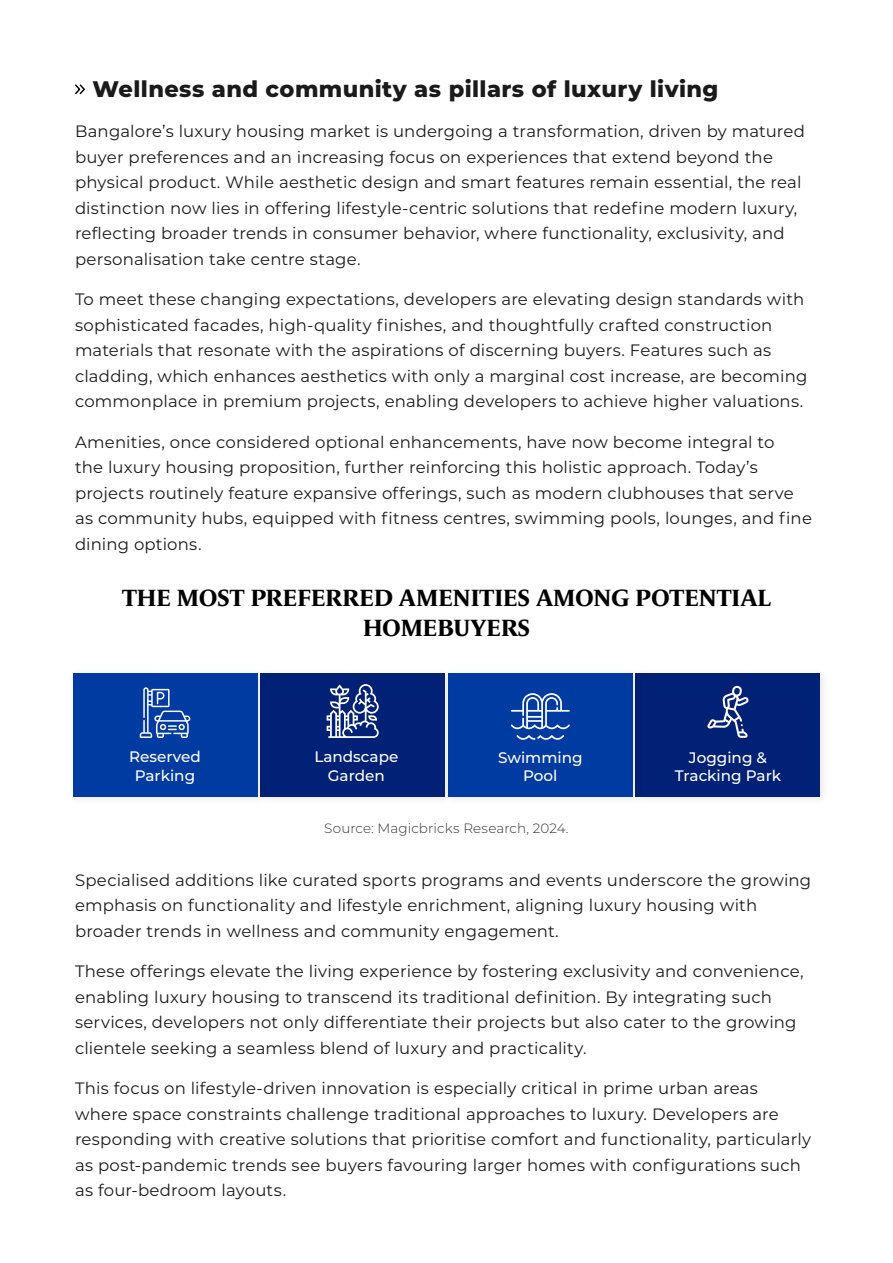
<style>
.page{position:relative;width:893px;height:1263px;background:#fff}
.page>*{position:absolute;margin:0;border:0;box-sizing:border-box;transform-origin:0 0}
.t1{font:700 24px/30px "Le Monde Journal Std";color:#000;text-align:center}
.t2{font:800 22.5px "Montserrat";letter-spacing:.02em;color:#1a1a1a}
.t3{font:16.5px/25.5px "Montserrat";letter-spacing:.01em;color:#1a1a1a}
.t4{font:500 15.15px/18.3px "Montserrat";color:#fff;text-align:center}
.t5{font:300 13.5px "Montserrat";letter-spacing:.005em;color:#333}
</style>
<div class="page">
<div style="left:630px;top:667px;width:201px;height:139px;background:#fafafa"></div>
<div style="left:635px;top:673px;width:185px;height:124px;background:#002175"></div>
<svg style="left:707px;top:686px;width:42px;height:52px"></svg>
<div style="left:255px;top:667px;width:200px;height:139px;background:#fafafa"></div>
<div style="left:260px;top:673px;width:185px;height:124px;background:#002175"></div>
<svg style="left:327px;top:684px;width:52px;height:54px"></svg>
<div style="left:67px;top:667px;width:201px;height:139px;background:#000;opacity:.09"></div>
<div style="left:73px;top:673px;width:184px;height:124px;background:#003ba2"></div>
<svg style="left:140px;top:687px;width:50px;height:51px"></svg>
<div style="left:443px;top:667px;width:200px;height:139px;background:#000;opacity:.09"></div>
<div style="left:448px;top:673px;width:185px;height:124px;background:#003ba2"></div>
<svg style="left:511px;top:693px;width:59px;height:36px"></svg>
<svg style="left:516px;top:735px;width:48px;height:5px"></svg>
<svg style="left:75px;top:84px;width:10px;height:11px"></svg>
<h2 class="t2" style="left:92px;top:72px;width:628px">Wellness and community as pillars of luxury living</h2>
<p class="t3" style="left:75px;top:118px;width:731px">Bangalore’s luxury housing market is undergoing a transformation, driven by matured buyer preferences and an increasing focus on experiences that extend beyond the physical product. While aesthetic design and smart features remain essential, the real distinction now lies in offering lifestyle-centric solutions that redefine modern luxury, reflecting broader trends in consumer behavior, where functionality, exclusivity, and personalisation take centre stage.</p>
<p class="t3" style="left:75px;top:286px;width:734px">To meet these changing expectations, developers are elevating design standards with sophisticated facades, high-quality finishes, and thoughtfully crafted construction materials that resonate with the aspirations of discerning buyers. Features such as cladding, which enhances aesthetics with only a marginal cost increase, are becoming commonplace in premium projects, enabling developers to achieve higher valuations.</p>
<p class="t3" style="left:75px;top:429px;width:738px">Amenities, once considered optional enhancements, have now become integral to<br>the luxury housing proposition, further reinforcing this holistic approach. Today’s projects routinely feature expansive offerings, such as modern clubhouses that serve as community hubs, equipped with fitness centres, swimming pools, lounges, and fine dining options.</p>
<h1 class="t1" style="left:122px;top:583px;width:650px">THE MOST PREFERRED AMENITIES AMONG POTENTIAL<br>HOMEBUYERS</h1>
<p class="t4" style="left:129px;top:747px;width:73px">Reserved<br>Parking</p>
<p class="t4" style="left:498px;top:748px;width:86px">Swimming<br>Pool</p>
<p class="t5" style="left:324px;top:819px;width:246px">Source: Magicbricks Research, 2024.</p>
<p class="t4" style="left:314px;top:747px;width:86px">Landscape<br>Garden</p>
<p class="t4" style="left:675px;top:748px;width:108px">Jogging &amp;<br>Tracking Park</p>
<p class="t3" style="left:75px;top:867px;width:738px">Specialised additions like curated sports programs and events underscore the growing emphasis on functionality and lifestyle enrichment, aligning luxury housing with broader trends in wellness and community engagement.</p>
<p class="t3" style="left:75px;top:958px;width:730px">These offerings elevate the living experience by fostering exclusivity and convenience, enabling luxury housing to transcend its traditional definition. By integrating such services, developers not only differentiate their projects but also cater to the growing clientele seeking a seamless blend of luxury and practicality.</p>
<p class="t3" style="left:75px;top:1075px;width:737px">This focus on lifestyle-driven innovation is especially critical in prime urban areas where space constraints challenge traditional approaches to luxury. Developers are responding with creative solutions that prioritise comfort and functionality, particularly as post-pandemic trends see buyers favouring larger homes with configurations such as four-bedroom layouts.</p>
</div>
